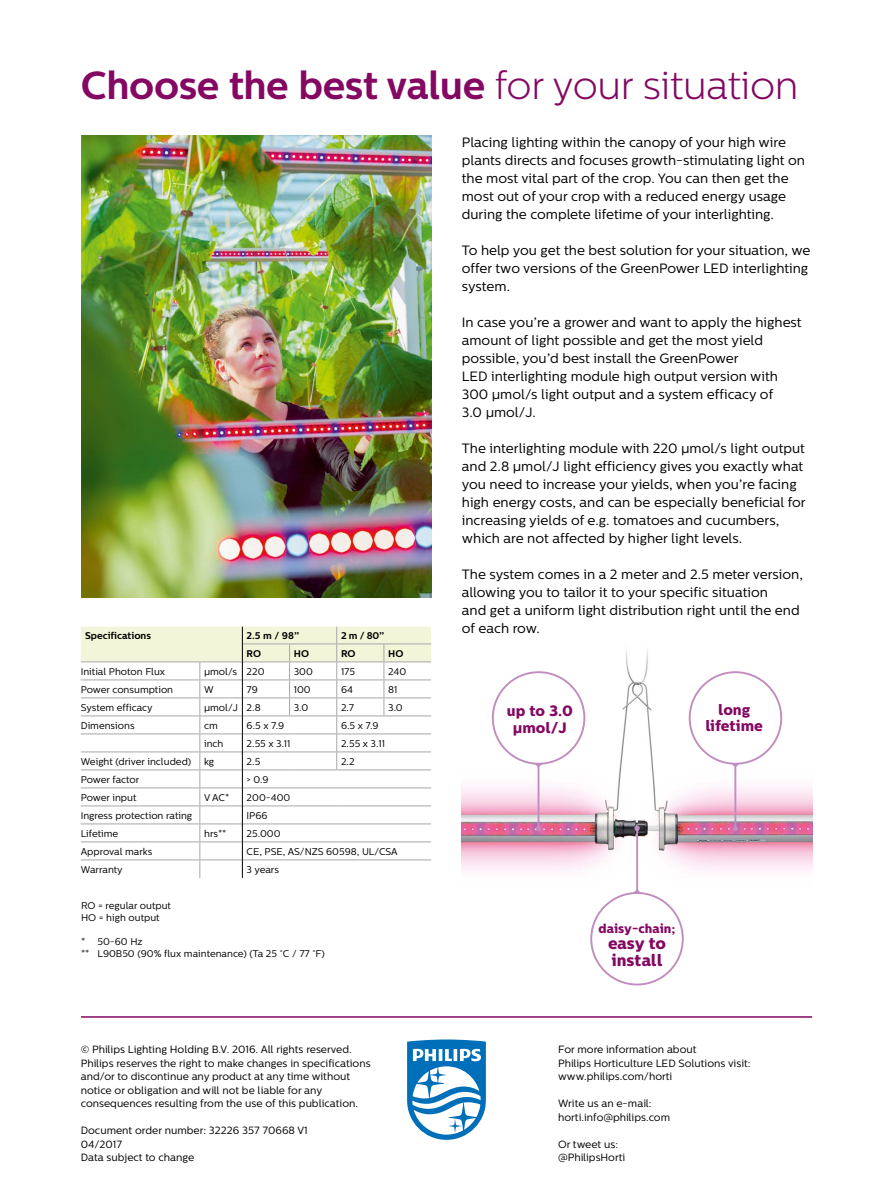
<style>
.page{position:relative;width:893px;height:1188px;background:#fff}
.page>*{position:absolute;margin:0;border:0;box-sizing:border-box;transform-origin:0 0}
._03_Body_copy{font:700 39px "Centrale Sans";letter-spacing:-.01em;color:#840862}
._03_Body_copy-2{font:800 16.5px/16.5px "Centrale Sans";color:#840862}
._03_Body_copy-3{font:800 15px/16.5px "Centrale Sans";color:#840862;text-align:center}
._03_Body_copy-4{font:13.5px/18px "Centrale Sans";color:#000}
._03_Body_copy-5{font:800 12.75px "Centrale Sans";color:#840862}
._04_Data_Body{font:10.5px/13.5px "Centrale Sans";color:#000}
._04_Data_Body-2{font:9.75px "Centrale Sans";color:#000}
._04_Data_Heading{font:700 9.75px "Centrale Sans";color:#000}
.s1{font-weight:300}
</style>
<div class="page">
<svg style="left:407px;top:1040px;width:79px;height:100px"></svg>
<hr style="left:81px;top:1016px;width:731px;height:2px;background:#840862">
<svg style="left:81px;top:627px;width:350px;height:251px"></svg>
<img style="left:462px;top:649px;width:350px;height:222px">
<img style="left:81px;top:135px;width:350px;height:463px">
<svg style="left:492px;top:671px;width:290px;height:315px"></svg>
<p class="_03_Body_copy" style="left:81px;top:62px;width:719px">Choose the best value <span class="s1">for your situation</span></p>
<p class="_03_Body_copy-4" style="left:462px;top:133px;width:345px">Placing lighting within the canopy of your high wire plants directs and focuses growth-stimulating light on the most vital part of the crop. You can then get the most out of your crop with a reduced energy usage during the complete lifetime of your interlighting.</p>
<p class="_03_Body_copy-4" style="left:462px;top:241px;width:350px">To help you get the best solution for your situation, we offer two versions of the GreenPower LED interlighting system.</p>
<p class="_03_Body_copy-4" style="left:462px;top:313px;width:341px">In case you’re a grower and want to apply the highest amount of light possible and get the most yield possible, you’d best install the GreenPower<br>LED interlighting module high output version with 300 μmol/s light output and a system efficacy of<br>3.0 μmol/J.</p>
<p class="_03_Body_copy-4" style="left:462px;top:439px;width:345px">The interlighting module with 220 μmol/s light output and 2.8 μmol/J light efficiency gives you exactly what you need to increase your yields, when you’re facing high energy costs, and can be especially beneficial for increasing yields of e.g. tomatoes and cucumbers, which are not affected by higher light levels.</p>
<p class="_03_Body_copy-4" style="left:462px;top:565px;width:343px">The system comes in a 2 meter and 2.5 meter version, allowing you to tailor it to your specific situation<br>and get a uniform light distribution right until the end of each row.</p>
<p class="_04_Data_Heading" style="left:85px;top:630px;width:68px">Specifications</p>
<p class="_04_Data_Heading" style="left:247px;top:630px;width:54px">2.5 m / 98”</p>
<p class="_04_Data_Heading" style="left:341px;top:630px;width:45px">2 m / 80”</p>
<p class="_04_Data_Heading" style="left:247px;top:648px;width:16px">RO</p>
<p class="_04_Data_Heading" style="left:294px;top:648px;width:17px">HO</p>
<p class="_04_Data_Heading" style="left:341px;top:648px;width:16px">RO</p>
<p class="_04_Data_Heading" style="left:388px;top:648px;width:17px">HO</p>
<p class="_04_Data_Body-2" style="left:81px;top:666px;width:86px">Initial Photon Flux</p>
<p class="_04_Data_Body-2" style="left:204px;top:666px;width:34px">µ mol/s</p>
<p class="_04_Data_Body-2" style="left:247px;top:666px;width:20px">220</p>
<p class="_04_Data_Body-2" style="left:294px;top:666px;width:21px">300</p>
<p class="_04_Data_Body-2" style="left:341px;top:666px;width:16px">175</p>
<p class="_04_Data_Body-2" style="left:388px;top:666px;width:20px">240</p>
<p class="_04_Data_Body-2" style="left:81px;top:684px;width:94px">Power consumption</p>
<p class="_04_Data_Body-2" style="left:204px;top:684px;width:11px">W</p>
<p class="_04_Data_Body-2" style="left:247px;top:684px;width:13px">79</p>
<p class="_04_Data_Body-2" style="left:294px;top:684px;width:18px">100</p>
<p class="_04_Data_Body-2" style="left:341px;top:684px;width:13px">64</p>
<p class="_04_Data_Body-2" style="left:388px;top:684px;width:11px">81</p>
<p class="_04_Data_Body-2" style="left:81px;top:702px;width:74px">System efficacy</p>
<p class="_04_Data_Body-2" style="left:204px;top:702px;width:35px">μmol/J</p>
<p class="_04_Data_Body-2" style="left:247px;top:702px;width:16px">2.8</p>
<p class="_04_Data_Body-2" style="left:294px;top:702px;width:16px">3.0</p>
<p class="_04_Data_Body-2" style="left:341px;top:702px;width:15px">2.7</p>
<p class="_04_Data_Body-2" style="left:388px;top:702px;width:16px">3.0</p>
<p class="_04_Data_Body-2" style="left:81px;top:720px;width:55px">Dimensions</p>
<p class="_04_Data_Body-2" style="left:204px;top:720px;width:15px">cm</p>
<p class="_04_Data_Body-2" style="left:247px;top:720px;width:39px">6.5 x 7.9</p>
<p class="_04_Data_Body-2" style="left:341px;top:720px;width:39px">6.5 x 7.9</p>
<p class="_04_Data_Body-2" style="left:204px;top:738px;width:21px">inch</p>
<p class="_04_Data_Body-2" style="left:247px;top:738px;width:45px">2.55 x 3.11</p>
<p class="_04_Data_Body-2" style="left:341px;top:738px;width:45px">2.55 x 3.11</p>
<p class="_04_Data_Body-2" style="left:81px;top:756px;width:112px">Weight (driver included)</p>
<p class="_04_Data_Body-2" style="left:204px;top:756px;width:12px">kg</p>
<p class="_04_Data_Body-2" style="left:247px;top:756px;width:15px">2.5</p>
<p class="_04_Data_Body-2" style="left:341px;top:756px;width:15px">2.2</p>
<p class="_04_Data_Body-2" style="left:81px;top:774px;width:60px">Power factor</p>
<p class="_04_Data_Body-2" style="left:247px;top:774px;width:24px">&gt; 0.9</p>
<p class="_04_Data_Body-2" style="left:81px;top:792px;width:57px">Power input</p>
<p class="_04_Data_Body-2" style="left:204px;top:792px;width:27px">V AC*</p>
<p class="_04_Data_Body-2" style="left:247px;top:792px;width:45px">200-400</p>
<p class="_04_Data_Body-2" style="left:81px;top:810px;width:113px">Ingress protection rating</p>
<p class="_04_Data_Body-2" style="left:247px;top:810px;width:22px">IP66</p>
<p class="_04_Data_Body-2" style="left:81px;top:828px;width:39px">Lifetime</p>
<p class="_04_Data_Body-2" style="left:204px;top:828px;width:24px">hrs**</p>
<p class="_04_Data_Body-2" style="left:247px;top:828px;width:35px">25.000</p>
<p class="_04_Data_Body-2" style="left:81px;top:846px;width:73px">Approval marks</p>
<p class="_04_Data_Body-2" style="left:247px;top:846px;width:153px">CE, PSE, AS/NZS 60598, UL/CSA</p>
<p class="_04_Data_Body-2" style="left:81px;top:864px;width:44px">Warranty</p>
<p class="_04_Data_Body-2" style="left:247px;top:864px;width:34px">3 years</p>
<p class="_04_Data_Body-2" style="left:81px;top:900px;width:92px">RO = regular output</p>
<p class="_04_Data_Body-2" style="left:81px;top:912px;width:80px">HO = high output</p>
<p class="_04_Data_Body-2" style="left:81px;top:936px;width:63px">* 50-60 Hz</p>
<p class="_04_Data_Body-2" style="left:81px;top:948px;width:245px">** L90B50 (90% flux maintenance) (Ta 25 °C / 77 °F)</p>
<p class="_03_Body_copy-3" style="left:706px;top:702px;width:59px">long lifetime</p>
<p class="_03_Body_copy-3" style="left:507px;top:703px;width:68px">up to 3.0</p>
<p class="_03_Body_copy-3" style="left:513px;top:720px;width:56px">μmol/J</p>
<p class="_03_Body_copy-5" style="left:599px;top:921px;width:78px">daisy-chain;</p>
<p class="_03_Body_copy-2" style="left:608px;top:936px;width:60px">easy to install</p>
<p class="_04_Data_Body" style="left:81px;top:1043px;width:291px">© Philips Lighting Holding B.V. 2016. All rights reserved.<br>Philips reserves the right to make changes in specifications and/or to discontinue any product at any time without notice or obligation and will not be liable for any consequences resulting from the use of this publication.</p>
<p class="_04_Data_Body" style="left:81px;top:1124px;width:228px">Document order number: 32226 357 70668 V1<br>04/2017</p>
<p class="_04_Data_Body" style="left:81px;top:1151px;width:115px">Data subject to change</p>
<p class="_04_Data_Body" style="left:558px;top:1043px;width:194px">For more information about<br>Philips Horticulture LED Solutions visit:</p>
<p class="_04_Data_Body" style="left:558px;top:1070px;width:116px">www.philips.com/horti</p>
<p class="_04_Data_Body" style="left:558px;top:1097px;width:95px">Write us an e-mail:</p>
<p class="_04_Data_Body" style="left:558px;top:1110px;width:114px">horti.info@philips.com</p>
<p class="_04_Data_Body" style="left:558px;top:1137px;width:61px">Or tweet us:</p>
<p class="_04_Data_Body" style="left:558px;top:1151px;width:69px">@PhilipsHorti</p>
</div>
